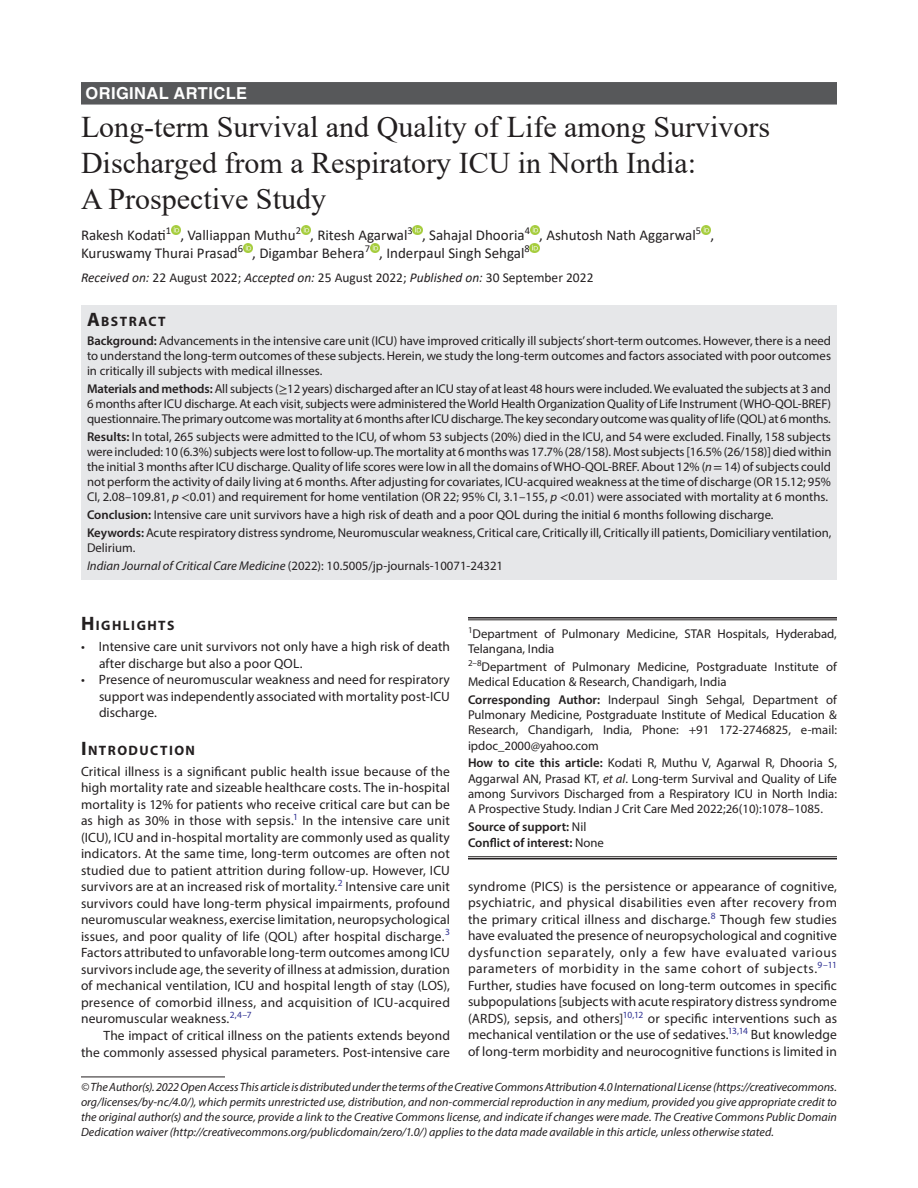
<style>
.page{position:relative;width:918px;height:1188px;background:#fff}
.page>*{position:absolute;margin:0;border:0;box-sizing:border-box;transform-origin:0 0}
.t1{font:30px/36px "Times New Roman";color:#231f20}
.ArticleType{font:700 16.5px "Helvetica LT Std";letter-spacing:.025em;color:#fff}
.AuthorName{font:15px/18px "Calibri";color:#231f20}
.Head-1{font:700 13.65px "Myriad Pro";letter-spacing:.105em;color:#231f20}
.Head-1-first{font:700 13.65px "Myriad Pro";letter-spacing:.105em;color:#231f20}
.AbstractTitle{font:700 13.65px "Myriad Pro";letter-spacing:.105em;color:#231f20}
.Para-NoIndent{font:13.5px/16.5px "Myriad Pro";letter-spacing:.015em;color:#231f20;text-align:justify}
.Para-Indent{font:13.5px/16.5px "Myriad Pro";letter-spacing:.005em;color:#231f20;text-align:right}
.List-Bullet{font:13.5px/16.5px "Myriad Pro";letter-spacing:.005em;color:#231f20}
.PAS_History{font:13.5px "Calibri";color:#231f20}
.Abstract-Para-first{font:12.75px/15px "Myriad Pro";color:#231f20;text-align:justify}
.How_to_Cite{font:12.75px/15.3px "Myriad Pro";color:#231f20;text-align:justify}
.Corresponding_Author{font:12.75px/15.3px "Myriad Pro";color:#231f20;text-align:justify}
.Keywords{font:12.75px/15px "Myriad Pro";color:#231f20}
.Affiliation{font:12.75px/15.3px "Myriad Pro";color:#231f20}
.JT_DOI{font:12.75px "Myriad Pro";color:#231f20}
.Affiliation-first{font:12.75px/15.3px "Myriad Pro";color:#231f20}
.COI{font:600 12.75px "Myriad Pro";color:#231f20}
.Source{font:600 12.75px "Myriad Pro";color:#231f20}
.FootNote{font:italic 12px/15px "Myriad Pro";color:#231f20;text-align:justify}
.s1{font-style:italic}
.s2{font-size:19.5px}
.s3{font-weight:600}
.s4{font-family:"STIX General"}
.s5{font-weight:400}
</style>
<div class="page">
<div style="left:81px;top:82px;width:756px;height:23px;background:#57585a"></div>
<div style="left:81px;top:305px;width:756px;height:26px;background:#e6e7e9"></div>
<div style="left:81px;top:330px;width:756px;height:54px;background:#e6e7e9"></div>
<div style="left:81px;top:378px;width:756px;height:54px;background:#e6e7e9"></div>
<div style="left:81px;top:426px;width:756px;height:85px;background:#e6e7e9"></div>
<div style="left:81px;top:504px;width:756px;height:24px;background:#e6e7e9"></div>
<div style="left:81px;top:522px;width:756px;height:39px;background:#e6e7e9"></div>
<div style="left:81px;top:555px;width:756px;height:24px;background:#e6e7e9"></div>
<svg style="left:171px;top:225px;width:9px;height:9px"></svg>
<svg style="left:301px;top:225px;width:9px;height:9px"></svg>
<svg style="left:413px;top:225px;width:9px;height:9px"></svg>
<svg style="left:530px;top:225px;width:9px;height:9px"></svg>
<svg style="left:701px;top:225px;width:9px;height:9px"></svg>
<svg style="left:243px;top:243px;width:9px;height:9px"></svg>
<svg style="left:370px;top:243px;width:9px;height:9px"></svg>
<svg style="left:530px;top:243px;width:9px;height:9px"></svg>
<hr style="left:81px;top:1077px;width:144px;height:1px;background:#231f20">
<hr style="left:468px;top:617px;width:369px;height:2px;background:#231f20">
<hr style="left:468px;top:620px;width:369px;height:1px;background:#231f20">
<hr style="left:468px;top:856px;width:369px;height:1px;background:#231f20">
<hr style="left:468px;top:858px;width:369px;height:1px;background:#231f20">
<p class="ArticleType" style="left:86px;top:83px;width:163px">ORIGINAL ARTICLE</p>
<p class="t1" style="left:81px;top:108px;width:691px">Long-term Survival and Quality of Life among Survivors<br>Discharged from a Respiratory ICU in North India:<br>A Prospective Study</p>
<p class="AuthorName" style="left:81px;top:226px;width:635px">Rakesh Kodati<sup>1</sup> , Valliappan Muthu<sup>2</sup> , Ritesh Agarwal<sup>3</sup> , Sahajal Dhooria<sup>4</sup> , Ashutosh Nath Aggarwal<sup>5</sup> ,<br>Kuruswamy Thurai Prasad<sup>6</sup> , Digambar Behera<sup>7</sup> , Inderpaul Singh Sehgal<sup>8</sup></p>
<p class="PAS_History" style="left:81px;top:268px;width:514px"><span class="s1">Received on:</span> 22 August 2022; <span class="s1">Accepted on:</span> 25 August 2022; <span class="s1">Published on:</span> 30 September 2022</p>
<p class="AbstractTitle" style="left:87px;top:312px;width:80px"><span class="s2">A</span>BSTRACT</p>
<p class="Abstract-Para-first" style="left:87px;top:333px;width:746px"><span class="s3">Background:</span> Advancements in the intensive care unit (ICU) have improved critically ill subjects’ short-term outcomes. However, there is a need to understand the long-term outcomes of these subjects. Herein, we study the long-term outcomes and factors associated with poor outcomes in critically ill subjects with medical illnesses.</p>
<p class="Abstract-Para-first" style="left:87px;top:381px;width:746px"><span class="s3">Materials and methods:</span> All subjects (<span class="s4">≥</span>12 years) discharged after an ICU stay of at least 48 hours were included. We evaluated the subjects at 3 and 6 months after ICU discharge. At each visit, subjects were administered the World Health Organization Quality of Life Instrument (WHO-QOL-BREF) questionnaire. The primary outcome was mortality at 6 months after ICU discharge. The key secondary outcome was quality of life (QOL) at 6 months.</p>
<p class="Abstract-Para-first" style="left:87px;top:429px;width:746px"><span class="s3">Results:</span> In total, 265 subjects were admitted to the ICU, of whom 53 subjects (20%) died in the ICU, and 54 were excluded. Finally, 158 subjects were included: 10 (6.3%) subjects were lost to follow-up. The mortality at 6 months was 17.7% (28/158). Most subjects [16.5% (26/158)] died within the initial 3 months after ICU discharge. Quality of life scores were low in all the domains of WHO-QOL-BREF. About 12% (<span class="s1">n</span> <span class="s4">=</span> 14) of subjects could not perform the activity of daily living at 6 months. After adjusting for covariates, ICU-acquired weakness at the time of discharge (OR 15.12; 95% CI, 2.08–109.81, <span class="s1">p</span> <span class="s4">&lt;</span>0.01) and requirement for home ventilation (OR 22; 95% CI, 3.1–155, <span class="s1">p</span> <span class="s4">&lt;</span>0.01) were associated with mortality at 6 months.</p>
<p class="Abstract-Para-first" style="left:87px;top:507px;width:688px"><span class="s3">Conclusion:</span> Intensive care unit survivors have a high risk of death and a poor QOL during the initial 6 months following discharge.</p>
<p class="Keywords" style="left:87px;top:525px;width:746px"><span class="s3">Keywords:</span> Acute respiratory distress syndrome, Neuromuscular weakness, Critical care, Critically ill, Critically ill patients, Domiciliary ventilation,<br>Delirium.</p>
<p class="JT_DOI" style="left:87px;top:558px;width:418px"><span class="s1">Indian Journal of Critical Care Medicine</span> (2022): 10.5005/jp-journals-10071-24321</p>
<p class="Head-1-first" style="left:81px;top:617px;width:95px"><span class="s2">H</span>IGHLIGHTS</p>
<p class="List-Bullet" style="left:99px;top:638px;width:353px;text-indent:-18px">• Intensive care unit survivors not only have a high risk of death after discharge but also a poor QOL.</p>
<p class="List-Bullet" style="left:99px;top:671px;width:353px;text-align:justify;text-indent:-18px">• Presence of neuromuscular weakness and need for respiratory support was independently associated with mortality post-ICU discharge.</p>
<p class="Head-1" style="left:81px;top:741px;width:116px"><span class="s2">I</span> NTRODUCTION</p>
<p class="Para-NoIndent" style="left:81px;top:763px;width:371px">Critical illness is a significant public health issue because of the high mortality rate and sizeable healthcare costs. The in-hospital mortality is 12% for patients who receive critical care but can be as high as 30% in those with sepsis.<sup>1</sup> In the intensive care unit (ICU), ICU and in-hospital mortality are commonly used as quality indicators. At the same time, long-term outcomes are often not studied due to patient attrition during follow-up. However, ICU survivors are at an increased risk of mortality.<sup>2</sup> Intensive care unit survivors could have long-term physical impairments, profound neuromuscular weakness, exercise limitation, neuropsychological issues, and poor quality of life (QOL) after hospital discharge.<sup>3<br></sup>Factors attributed to unfavorable long-term outcomes among ICU survivors include age, the severity of illness at admission, duration of mechanical ventilation, ICU and hospital length of stay (LOS), presence of comorbid illness, and acquisition of ICU-acquired neuromuscular weakness.<sup>2,4–7</sup></p>
<p class="Para-Indent" style="left:81px;top:1027px;width:371px">The impact of critical illness on the patients extends beyond<br>the commonly assessed physical parameters. Post-intensive care</p>
<p class="Affiliation-first" style="left:468px;top:626px;width:370px"><sup>1</sup>Department of Pulmonary Medicine, STAR Hospitals, Hyderabad,<br>Telangana, India</p>
<p class="Affiliation" style="left:468px;top:659px;width:371px"><sup>2–8</sup>Department of Pulmonary Medicine, Postgraduate Institute of<br>Medical Education &amp; Research, Chandigarh, India</p>
<p class="Corresponding_Author" style="left:468px;top:692px;width:371px"><span class="s3">Corresponding Author:</span> Inderpaul Singh Sehgal, Department of Pulmonary Medicine, Postgraduate Institute of Medical Education &amp; Research, Chandigarh, India, Phone: +91 172-2746825, e-mail: ipdoc_2000@yahoo.com</p>
<p class="How_to_Cite" style="left:468px;top:755px;width:371px"><span class="s3">How to cite this article:</span> Kodati R, Muthu V, Agarwal R, Dhooria S, Aggarwal AN, Prasad KT, <span class="s1">et al</span>. Long-term Survival and Quality of Life among Survivors Discharged from a Respiratory ICU in North India:<br>A Prospective Study. Indian J Crit Care Med 2022;26(10):1078–1085.</p>
<p class="Source" style="left:468px;top:818px;width:120px">Source of support: <span class="s5">Nil</span></p>
<p class="COI" style="left:468px;top:835px;width:137px">Conflict of interest: <span class="s5">None</span></p>
<p class="Para-Indent" style="left:468px;top:878px;width:371px;text-align:justify">syndrome (PICS) is the persistence or appearance of cognitive, psychiatric, and physical disabilities even after recovery from the primary critical illness and discharge.<sup>8</sup> Though few studies have evaluated the presence of neuropsychological and cognitive dysfunction separately, only a few have evaluated various parameters of morbidity in the same cohort of subjects.<sup>9–11<br></sup>Further, studies have focused on long-term outcomes in specific subpopulations [subjects with acute respiratory distress syndrome (ARDS), sepsis, and others]<sup>10,12</sup> or specific interventions such as mechanical ventilation or the use of sedatives.<sup>13,14</sup> But knowledge of long-term morbidity and neurocognitive functions is limited in</p>
<p class="FootNote" style="left:81px;top:1079px;width:758px">© The Author(s). 2022 Open Access This article is distributed under the terms of the Creative Commons Attribution 4.0 International License (https://creativecommons. org/licenses/by-nc/4.0/), which permits unrestricted use, distribution, and non-commercial reproduction in any medium, provided you give appropriate credit to the original author(s) and the source, provide a link to the Creative Commons license, and indicate if changes were made. The Creative Commons Public Domain Dedication waiver (http://creativecommons.org/publicdomain/zero/1.0/) applies to the data made available in this article, unless otherwise stated.</p>
</div>
